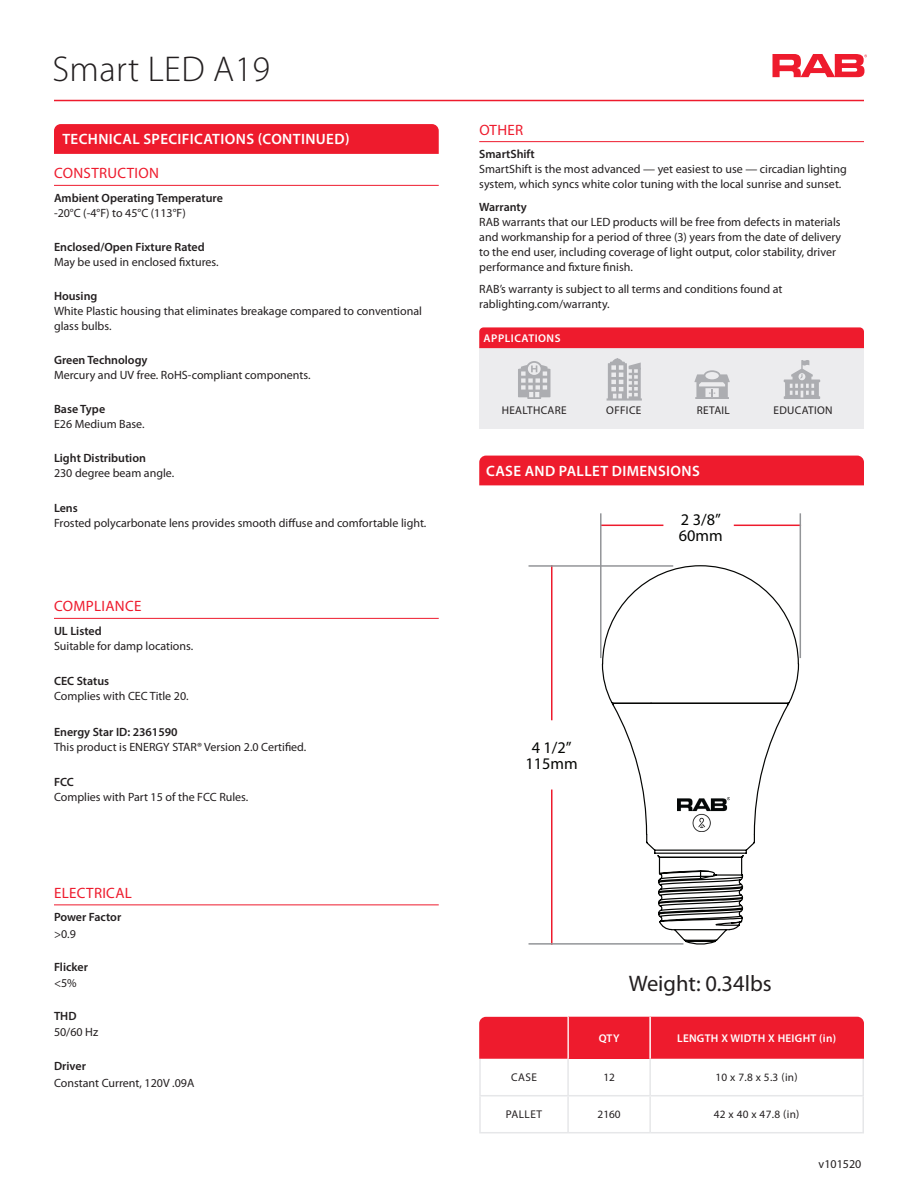
<style>
.page{position:relative;width:918px;height:1188px;background:#fff}
.page>*{position:absolute;margin:0;border:0;box-sizing:border-box;transform-origin:0 0}
.t1{font:300 36px "Myriad Pro";letter-spacing:.01em;color:#231f20}
.t2{font:22.5px "Myriad Pro";color:#231f20}
.t3{font:16.35px "Myriad Pro";color:#040503}
.t4{font:600 15px "Myriad Pro";letter-spacing:.025em;color:#fff}
.Text_Head_B{font:15px "Myriad Pro";letter-spacing:.02em;color:#ee1b2d}
.Body_Text{font:12px/15px "Myriad Pro";color:#231f20}
.Text_Head_C{font:600 12px "Myriad Pro";color:#231f20}
.Text_Head_C-2{font:12px "Myriad Pro";color:#231f20}
.Body_Text-2{font:600 12px "Myriad Pro";color:#231f20}
.t5{font:11.25px "Myriad Pro";letter-spacing:.03em;color:#231f20}
.t6{font:600 11.25px "Myriad Pro";letter-spacing:.025em;color:#fff}
.t7{font:600 11.25px "Myriad Pro";letter-spacing:.045em;color:#fff}
</style>
<div class="page">
<div style="left:479px;top:456px;width:385px;height:29px;background:#ee1b2d"></div>
<svg style="left:54px;top:124px;width:385px;height:30px;background:#ee1c2e"></svg>
<div style="left:568px;top:1016px;width:82px;height:43px;background:#ee1b2d"></div>
<hr style="left:568px;top:1015px;width:82px;height:2px;background:#fff">
<hr style="left:649px;top:1017px;width:2px;height:42px;background:#fff">
<hr style="left:567px;top:1017px;width:2px;height:42px;background:#fff">
<hr style="left:567px;top:1059px;width:2px;height:36px;background:#e6e7e9">
<hr style="left:649px;top:1059px;width:2px;height:36px;background:#e6e7e9">
<hr style="left:567px;top:1096px;width:2px;height:36px;background:#e6e7e9">
<hr style="left:649px;top:1096px;width:2px;height:36px;background:#e6e7e9">
<hr style="left:479px;top:1095px;width:89px;height:1px;background:#e6e7e9">
<hr style="left:568px;top:1095px;width:82px;height:1px;background:#e6e7e9">
<hr style="left:862px;top:1059px;width:2px;height:36px;background:#e6e7e9">
<hr style="left:650px;top:1095px;width:214px;height:1px;background:#e6e7e9">
<hr style="left:862px;top:1096px;width:2px;height:36px;background:#e6e7e9">
<hr style="left:479px;top:1132px;width:89px;height:1px;background:#e6e7e9">
<hr style="left:568px;top:1132px;width:82px;height:1px;background:#e6e7e9">
<hr style="left:650px;top:1132px;width:214px;height:1px;background:#e6e7e9">
<hr style="left:479px;top:1059px;width:2px;height:36px;background:#e6e7e9">
<hr style="left:479px;top:1096px;width:2px;height:36px;background:#e6e7e9">
<div style="left:479px;top:1017px;width:88px;height:42px;background:#ee1b2d"></div>
<div style="left:651px;top:1017px;width:213px;height:42px;background:#ee1b2d"></div>
<svg style="left:772px;top:54px;width:95px;height:23px"></svg>
<hr style="left:54px;top:100px;width:810px;height:1px;background:#ee1b2d">
<hr style="left:479px;top:141px;width:385px;height:1px;background:#ee1b2d">
<hr style="left:601px;top:525px;width:62px;height:1px;background:#ee1b2d">
<hr style="left:551px;top:565px;width:2px;height:155px;background:#ee1b2d">
<hr style="left:551px;top:790px;width:2px;height:155px;background:#ee1b2d">
<hr style="left:734px;top:525px;width:67px;height:1px;background:#ee1b2d">
<svg style="left:601px;top:565px;width:199px;height:289px"></svg>
<svg style="left:657px;top:855px;width:87px;height:90px"></svg>
<hr style="left:600px;top:513px;width:2px;height:145px;background:#939598">
<hr style="left:529px;top:565px;width:144px;height:2px;background:#939598">
<hr style="left:529px;top:943px;width:154px;height:2px;background:#939598">
<hr style="left:800px;top:513px;width:1px;height:145px;background:#939598">
<img style="left:677px;top:797px;width:52px;height:35px">
<hr style="left:54px;top:185px;width:385px;height:1px;background:#ee1b2d">
<hr style="left:54px;top:618px;width:385px;height:1px;background:#ee1b2d">
<div style="left:479px;top:347px;width:385px;height:82px;background:#ececee"></div>
<div style="left:479px;top:327px;width:385px;height:21px;background:#ee1b2d"></div>
<svg style="left:518px;top:361px;width:32px;height:38px"></svg>
<svg style="left:694px;top:370px;width:36px;height:29px"></svg>
<svg style="left:784px;top:360px;width:36px;height:39px"></svg>
<svg style="left:607px;top:358px;width:34px;height:42px"></svg>
<hr style="left:54px;top:904px;width:385px;height:1px;background:#ee1b2d">
<p class="t1" style="left:52px;top:47px;width:219px">Smart LED A19</p>
<p class="t4" style="left:62px;top:130px;width:289px">TECHNICAL SPECIFICATIONS (CONTINUED)</p>
<p class="Text_Head_B" style="left:54px;top:165px;width:106px">CONSTRUCTION</p>
<p class="Text_Head_C" style="left:54px;top:190px;width:170px">Ambient Operating Temperature</p>
<p class="Body_Text" style="left:54px;top:205px;width:133px">-20°C (-4°F) to 45°C (113°F)</p>
<p class="Text_Head_C" style="left:54px;top:239px;width:152px">Enclosed/Open Fixture Rated</p>
<p class="Body_Text" style="left:54px;top:254px;width:166px">May be used in enclosed fixtures.</p>
<p class="Text_Head_C" style="left:54px;top:288px;width:45px">Housing</p>
<p class="Body_Text" style="left:54px;top:304px;width:369px">White Plastic housing that eliminates breakage compared to conventional glass bulbs.</p>
<p class="Text_Head_C" style="left:54px;top:352px;width:95px">Green Technology</p>
<p class="Body_Text" style="left:54px;top:368px;width:258px">Mercury and UV free. RoHS-compliant components.</p>
<p class="Text_Head_C" style="left:54px;top:401px;width:53px">Base Type</p>
<p class="Body_Text" style="left:54px;top:417px;width:92px">E26 Medium Base.</p>
<p class="Text_Head_C" style="left:54px;top:450px;width:93px">Light Distribution</p>
<p class="Body_Text" style="left:54px;top:466px;width:122px">230 degree beam angle.</p>
<p class="Text_Head_C" style="left:54px;top:501px;width:25px">Lens</p>
<p class="Body_Text" style="left:54px;top:516px;width:374px">Frosted polycarbonate lens provides smooth diffuse and comfortable light.</p>
<p class="Text_Head_B" style="left:54px;top:598px;width:89px">COMPLIANCE</p>
<p class="Text_Head_C" style="left:54px;top:623px;width:49px">UL Listed</p>
<p class="Body_Text" style="left:54px;top:638px;width:141px">Suitable for damp locations.</p>
<p class="Text_Head_C" style="left:54px;top:673px;width:57px">CEC Status</p>
<p class="Body_Text" style="left:54px;top:689px;width:136px">Complies with CEC Title 20.</p>
<p class="Text_Head_C" style="left:54px;top:724px;width:125px">Energy Star ID: 2361590</p>
<p class="Body_Text" style="left:54px;top:739px;width:254px">This product is ENERGY STAR® Version 2.0 Certified.</p>
<p class="Text_Head_C" style="left:54px;top:774px;width:21px">FCC</p>
<p class="Body_Text" style="left:54px;top:790px;width:196px">Complies with Part 15 of the FCC Rules.</p>
<p class="Text_Head_B" style="left:54px;top:885px;width:79px">ELECTRICAL</p>
<p class="Text_Head_C" style="left:54px;top:910px;width:69px">Power Factor</p>
<p class="Body_Text" style="left:54px;top:926px;width:23px">&gt;0.9</p>
<p class="Body_Text-2" style="left:54px;top:959px;width:35px">Flicker</p>
<p class="Body_Text" style="left:54px;top:976px;width:24px">&lt;5%</p>
<p class="Text_Head_C" style="left:54px;top:1008px;width:24px">THD</p>
<p class="Body_Text" style="left:54px;top:1025px;width:46px">50/60 Hz</p>
<p class="Text_Head_C" style="left:54px;top:1059px;width:33px">Driver</p>
<p class="Text_Head_C-2" style="left:54px;top:1076px;width:142px">Constant Current, 120V .09A</p>
<p class="Text_Head_B" style="left:479px;top:121px;width:45px">OTHER</p>
<p class="Text_Head_C" style="left:479px;top:146px;width:57px">SmartShift</p>
<p class="Body_Text" style="left:479px;top:162px;width:369px">SmartShift is the most advanced — yet easiest to use — circadian lighting system, which syncs white color tuning with the local sunrise and sunset.</p>
<p class="Text_Head_C" style="left:479px;top:199px;width:49px">Warranty</p>
<p class="Body_Text" style="left:479px;top:214px;width:364px">RAB warrants that our LED products will be free from defects in materials and workmanship for a period of three (3) years from the date of delivery to the end user, including coverage of light output, color stability, driver performance and fixture finish.</p>
<p class="Body_Text" style="left:479px;top:282px;width:305px">RAB’s warranty is subject to all terms and conditions found at</p>
<p class="Body_Text" style="left:479px;top:297px;width:132px">rablighting.com/warranty.</p>
<p class="t7" style="left:484px;top:331px;width:78px">APPLICATIONS</p>
<p class="t5" style="left:502px;top:404px;width:67px">HEALTHCARE</p>
<p class="t5" style="left:606px;top:404px;width:37px">OFFICE</p>
<p class="t5" style="left:697px;top:404px;width:35px">RETAIL</p>
<p class="t5" style="left:774px;top:404px;width:61px">EDUCATION</p>
<p class="t4" style="left:486px;top:461px;width:215px">CASE AND PALLET DIMENSIONS</p>
<h3 class="t3" style="left:681px;top:510px;width:41px">2 3/8”</h3>
<h3 class="t3" style="left:532px;top:738px;width:41px">4 1/2”</h3>
<h3 class="t3" style="left:525px;top:754px;width:54px">115mm</h3>
<h3 class="t3" style="left:679px;top:526px;width:45px">60mm</h3>
<p class="t2" style="left:629px;top:971px;width:144px">Weight: 0.34lbs</p>
<p class="t6" style="left:599px;top:1031px;width:22px">QTY</p>
<p class="t6" style="left:677px;top:1031px;width:161px">LENGTH X WIDTH X HEIGHT (in)</p>
<p class="t5" style="left:511px;top:1072px;width:28px">CASE</p>
<p class="t5" style="left:603px;top:1072px;width:13px">12</p>
<p class="t5" style="left:716px;top:1072px;width:84px">10 x 7.8 x 5.3 (in)</p>
<p class="t5" style="left:506px;top:1109px;width:38px">PALLET</p>
<p class="t5" style="left:598px;top:1109px;width:25px">2160</p>
<p class="t5" style="left:714px;top:1109px;width:87px">42 x 40 x 47.8 (in)</p>
<p class="Body_Text" style="left:819px;top:1157px;width:44px">v101520</p>
</div>
